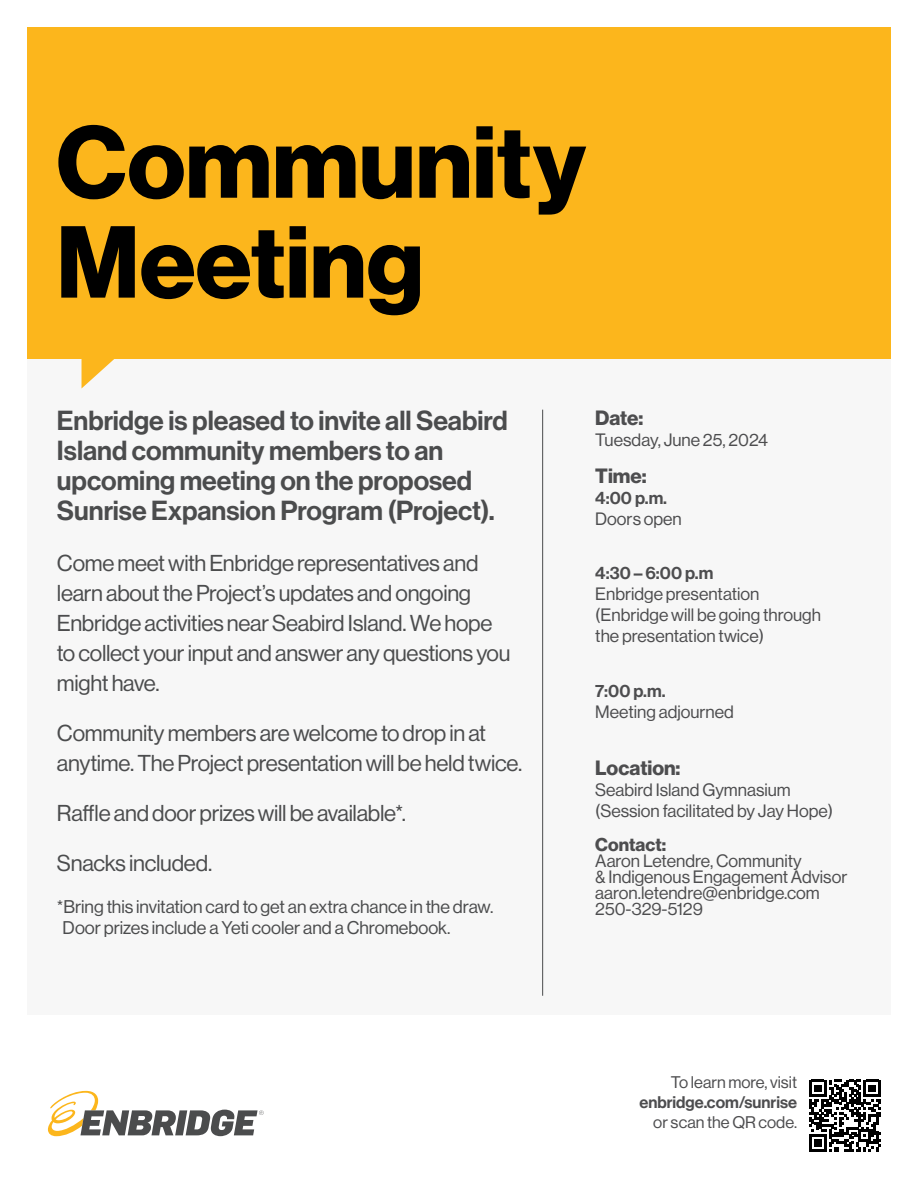
<style>
.page{position:relative;width:918px;height:1188px;background:#fff}
.page>*{position:absolute;margin:0;border:0;box-sizing:border-box;transform-origin:0 0}
.t1{font:99.9px/99.9px "N Haas Grotesk DS Pro 75 Bd";color:#000}
.t2{font:27px/30px "N Haas Grotesk DS Std 65 Md";color:#4b4c4d}
.t3{font:22.5px/30px "N Haas Grotesk DS Std 55 Rg";letter-spacing:-.015em;color:#4b4c4d}
.t4{font:20.25px "N Haas Grotesk DS Std 75 Bd";color:#4d4d4f}
.t5{font:18.15px "N Haas Grotesk DS Std 75 Bd";color:#4d4d4f}
.t6{font:18px/21px "N Haas Grotesk DS Std 55 Rg";color:#4b4c4d}
.t7{font:17.55px/21px "N Haas Grotesk DS Std 55 Rg";color:#4d4d4f}
.t8{font:16.5px/19.8px "N Haas Grotesk DS Std 55 Rg";color:#4d4d4f;text-align:right}
.s1{font-family:"N Haas Grotesk DS Std 65 Md"}
</style>
<div class="page">
<div style="left:27px;top:359px;width:864px;height:656px;background:#f7f7f7"></div>
<svg style="left:48px;top:1091px;width:216px;height:45px"></svg>
<div style="left:27px;top:27px;width:864px;height:332px;background:#fcb61c"></div>
<svg style="left:81px;top:359px;width:33px;height:29px"></svg>
<hr style="left:542px;top:410px;width:1px;height:586px;background:#4b4c4d">
<svg style="left:809px;top:1080px;width:72px;height:72px"></svg>
<p class="t1" style="left:56px;top:114px;width:531px">Community<br>Meeting</p>
<p class="t2" style="left:57px;top:406px;width:453px">Enbridge is pleased to invite all Seabird Island community members to an upcoming meeting on the proposed Sunrise Expansion Program (Project).</p>
<p class="t3" style="left:57px;top:548px;width:455px">Come meet with Enbridge representatives and learn about the Project’s updates and ongoing Enbridge activities near Seabird Island. We hope to collect your input and answer any questions you might have.</p>
<p class="t3" style="left:57px;top:718px;width:467px">Community members are welcome to drop in at anytime. The Project presentation will be held twice.</p>
<p class="t3" style="left:57px;top:798px;width:351px">Raffle and door prizes will be available*.</p>
<p class="t3" style="left:57px;top:849px;width:157px">Snacks included.</p>
<p class="t6" style="left:63px;top:896px;width:432px;text-indent:-6px">*Bring this invitation card to get an extra chance in the draw.<br>Door prizes include a Yeti cooler and a Chromebook.</p>
<p class="t4" style="left:595px;top:406px;width:50px">Date:</p>
<p class="t7" style="left:595px;top:430px;width:174px">Tuesday, June 25, 2024</p>
<p class="t4" style="left:595px;top:464px;width:53px">Time:</p>
<p class="t7" style="left:595px;top:487px;width:88px"><span class="s1">4:00 p.m.<br></span>Doors open</p>
<p class="t7" style="left:595px;top:563px;width:227px"><span class="s1">4:30 – 6:00 p.m<br></span>Enbridge presentation (Enbridge will be going through the presentation twice)</p>
<p class="t7" style="left:595px;top:680px;width:140px"><span class="s1">7:00 p.m.<br></span>Meeting adjourned</p>
<p class="t4" style="left:595px;top:756px;width:87px">Location:</p>
<p class="t7" style="left:595px;top:780px;width:239px">Seabird Island Gymnasium (Session facilitated by Jay Hope)</p>
<p class="t5" style="left:595px;top:834px;width:73px">Contact:</p>
<p class="t7" style="left:595px;top:853px;width:254px;line-height:15.8px">Aaron Letendre, Community<br>&amp; Indigenous Engagement Advisor aaron.letendre@enbridge.com<br>250-329-5129</p>
<p class="t8" style="left:639px;top:1073px;width:159px">To learn more, visit <span class="s1">enbridge.com/sunrise </span>or scan the QR code.</p>
</div>
